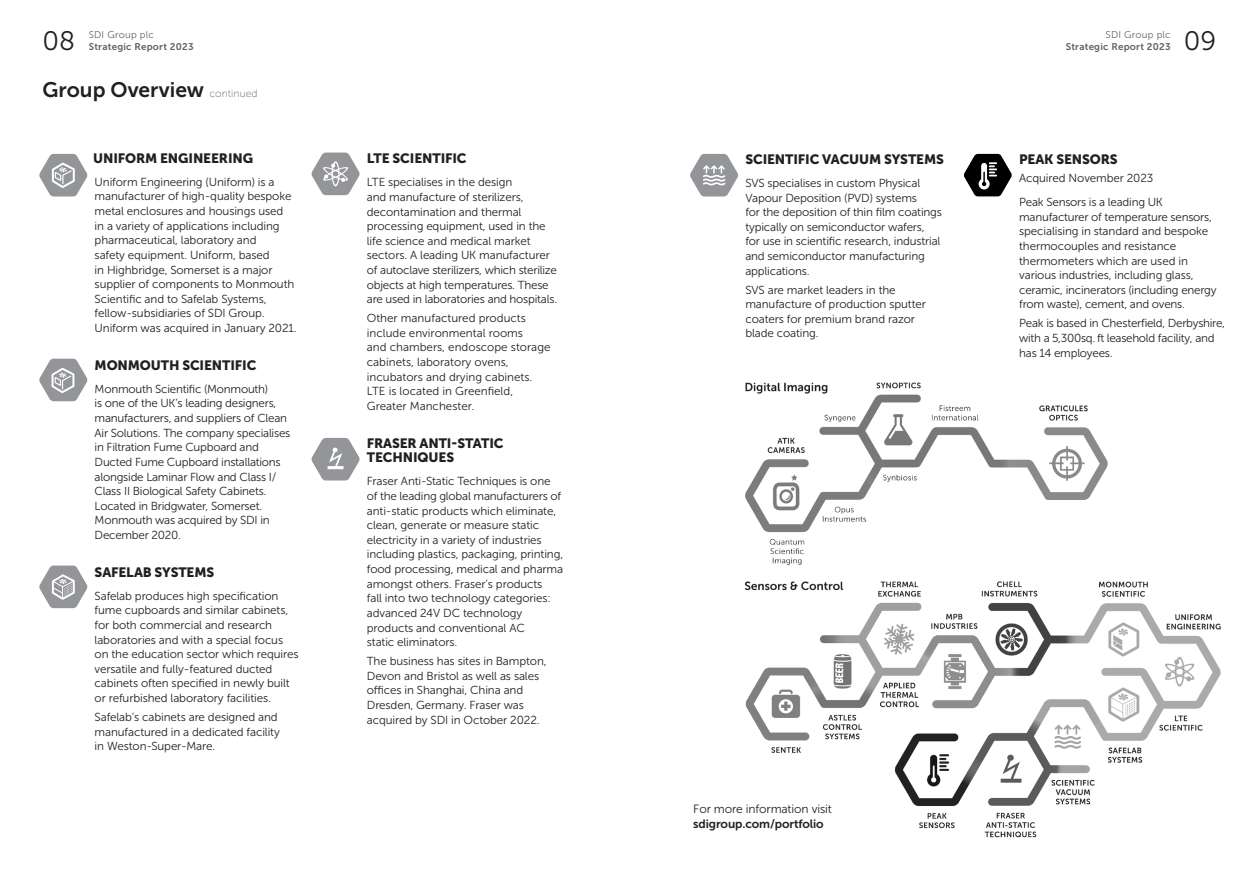
<style>
.page{position:relative;width:1259px;height:893px;background:#fff}
.page>*{position:absolute;margin:0;border:0;box-sizing:border-box;transform-origin:0 0}
.t1{font:26.7px "Museo Sans 300";color:#231f20}
.t2{font:21px "Museo Sans 700";color:#231f20}
.t3{font:13.5px/14.5px "Museo Sans 900";letter-spacing:-.01em;color:#231f20}
.t4{font:12px "Museo Sans 300";letter-spacing:-.01em;color:#231f20}
.t5{font:12px "Museo Sans 700";letter-spacing:-.01em;color:#231f20}
.t6{font:11.7px/14.5px "Museo Sans 300";letter-spacing:-.01em;color:#231f20}
.t7{font:9.75px "Museo Sans 700";letter-spacing:.025em;color:#636366}
.t8{font:9.75px "Museo Sans 300";letter-spacing:.025em;color:#636366}
.s1{font-family:"Museo Sans 100";font-size:10.5px;color:#636366}
</style>
<div class="page">
<svg style="left:39px;top:154px;width:49px;height:42px"></svg>
<svg style="left:39px;top:566px;width:49px;height:42px"></svg>
<img style="left:746px;top:382px;width:475px;height:456px">
<svg style="left:690px;top:154px;width:48px;height:42px"></svg>
<svg style="left:964px;top:154px;width:47px;height:42px"></svg>
<svg style="left:311px;top:153px;width:49px;height:42px"></svg>
<svg style="left:311px;top:438px;width:49px;height:42px"></svg>
<svg style="left:39px;top:359px;width:49px;height:42px"></svg>
<h1 class="t1" style="left:43px;top:26px;width:34px">08</h1>
<h1 class="t1" style="left:1184px;top:26px;width:34px">09</h1>
<p class="t8" style="left:1105px;top:30px;width:67px">SDI Group plc</p>
<p class="t7" style="left:1065px;top:41px;width:106px">Strategic Report 2023</p>
<p class="t8" style="left:89px;top:30px;width:67px">SDI Group plc</p>
<p class="t7" style="left:89px;top:41px;width:106px">Strategic Report 2023</p>
<h2 class="t2" style="left:43px;top:78px;width:217px">Group Overview <span class="s1">continued</span></h2>
<p class="t3" style="left:93px;top:151px;width:52px">UNIFORME</p>
<p class="t3" style="left:168px;top:151px;width:44px">NGINEERI</p>
<p class="t3" style="left:232px;top:151px;width:22px">NG</p>
<p class="t6" style="left:95px;top:175px;width:203px">Uniform Engineering (Uniform) is a manufacturer of high-quality bespoke metal enclosures and housings used<br>in a variety of applications including pharmaceutical, laboratory and<br>safety equipment. Uniform, based<br>in Highbridge, Somerset is a major supplier of components to Monmouth Scientific and to Safelab Systems, fellow-subsidiaries of SDI Group.<br>Uniform was acquired in January 2021.</p>
<p class="t3" style="left:95px;top:358px;width:163px">MONMOUTH SCIENTI FIC</p>
<p class="t6" style="left:95px;top:382px;width:197px">Monmouth Scientific (Monmouth)<br>is one of the UK’s leading designers, manufacturers, and suppliers of Clean Air Solutions. The company specialises in Filtration Fume Cupboard and Ducted Fume Cupboard installations alongside Laminar Flow and Class I/ Class II Biological Safety Cabinets.<br>Located in Bridgwater, Somerset.<br>Monmouth was acquired by SDI in December 2020.</p>
<p class="t3" style="left:95px;top:564px;width:86px">SAFELAB SYSTEMS</p>
<p class="t6" style="left:95px;top:588px;width:205px">Safelab produces high specification fume cupboards and similar cabinets, for both commercial and research laboratories and with a special focus on the education sector which requires versatile and fully-featured ducted cabinets often specified in newly built or refurbished laboratory facilities.</p>
<p class="t6" style="left:95px;top:710px;width:187px">Safelab’s cabinets are designed and manufactured in a dedicated facility in Weston-Super-Mare.</p>
<p class="t3" style="left:367px;top:151px;width:15px">LTES</p>
<p class="t3" style="left:400px;top:151px;width:68px">CIENTI FIC</p>
<p class="t6" style="left:367px;top:175px;width:192px">LTE specialises in the design<br>and manufacture of sterilizers, decontamination and thermal processing equipment, used in the life science and medical market sectors. A leading UK manufacturer of autoclave sterilizers, which sterilize objects at high temperatures. These are used in laboratories and hospitals.</p>
<p class="t6" style="left:367px;top:311px;width:185px">Other manufactured products include environmental rooms<br>and chambers, endoscope storage cabinets, laboratory ovens, incubators and drying cabinets.<br>LTE is located in Greenfield,<br>Greater Manchester.</p>
<p class="t3" style="left:367px;top:435px;width:33px">FRASER</p>
<p class="t3" style="left:367px;top:435px;width:138px;text-indent:53px">ANTI -STATI C<br>TECHNIQUES</p>
<p class="t6" style="left:367px;top:474px;width:198px">Fraser Anti-Static Techniques is one of the leading global manufacturers of anti-static products which eliminate, clean, generate or measure static electricity in a variety of industries including plastics, packaging, printing, food processing, medical and pharma amongst others. Fraser’s products<br>fall into two technology categories: advanced 24V DC technology products and conventional AC<br>static eliminators.</p>
<p class="t6" style="left:367px;top:654px;width:181px">The business has sites in Bampton,<br>Devon and Bristol as well as sales offices in Shanghai, China and<br>Dresden, Germany. Fraser was acquired by SDI in October 2022.</p>
<p class="t3" style="left:745px;top:152px;width:165px">SCIENTI FIC VACUUMSYSTEMS</p>
<p class="t6" style="left:745px;top:176px;width:198px">SVS specialises in custom Physical Vapour Deposition (PVD) systems<br>for the deposition of thin film coatings typically on semiconductor wafers, for use in scientific research, industrial and semiconductor manufacturing applications.</p>
<p class="t6" style="left:745px;top:282px;width:182px">SVS are market leaders in the manufacture of production sputter coaters for premium brand razor blade coating.</p>
<p class="t3" style="left:1019px;top:152px;width:33px">PEAKSE</p>
<p class="t3" style="left:1072px;top:152px;width:38px">NSORS</p>
<p class="t6" style="left:1019px;top:166px;width:145px;line-height:24.2px">Acquired November 2023<br>Peak Sensors is a leading UK</p>
<p class="t6" style="left:1019px;top:209px;width:199px">manufacturer of temperature sensors, specialising in standard and bespoke thermocouples and resistance thermometers which are used in various industries, including glass, ceramic, incinerators (including energy from waste), cement, and ovens.</p>
<p class="t6" style="left:1019px;top:316px;width:207px">Peak is based in Chesterfield, Derbyshire, with a 5,300sq. ft leasehold facility, and has 14 employees.</p>
<p class="t4" style="left:693px;top:802px;width:140px">For more information visit</p>
<p class="t5" style="left:693px;top:817px;width:132px">sdigroup.com/portfolio</p>
</div>
